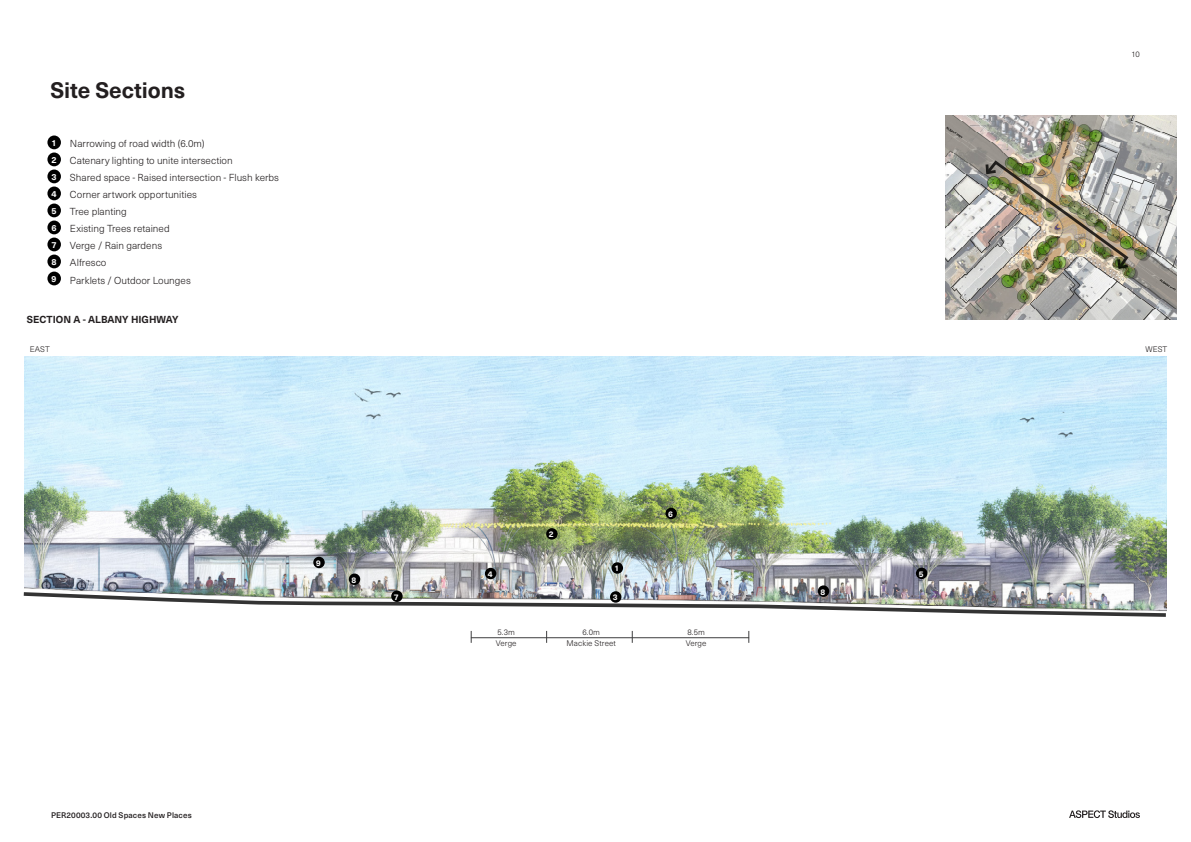
<style>
.page{position:relative;width:1191px;height:842px;background:#fff}
.page>*{position:absolute;margin:0;border:0;box-sizing:border-box;transform-origin:0 0}
.H1_NO_Numbered{font:700 22px "Neue Haas Unica Pro";letter-spacing:-.005em;color:#231f20}
.t1{font:300 10px "Neue Haas Unica Pro";color:#231f20}
.B1_Body_Copy{font:700 10px "Neue Haas Unica Pro";color:#231f20}
.t2{font:700 8.6px "Neue Haas Unica Pro";color:#fff}
.t3{font:700 8.1px "Neue Haas Unica Pro";color:#fff}
.B1_Body_Copy-2{font:300 8px "Neue Haas Unica Pro";letter-spacing:.01em;color:#231f20}
.t4{font:500 8px "Neue Haas Unica Pro";letter-spacing:.015em;color:#231f20}
</style>
<div class="page">
<img style="left:945px;top:115px;width:231px;height:205px">
<svg style="left:1069px;top:810px;width:71px;height:8px"></svg>
<img style="left:24px;top:356px;width:1142px;height:287px">
<hr style="left:471px;top:637px;width:278px;height:1px;background:#3e3e3f">
<svg style="left:471px;top:631px;width:1px;height:12px"></svg>
<svg style="left:748px;top:631px;width:1px;height:12px"></svg>
<div style="left:611px;top:562px;width:12px;height:12px;background:#000;border-radius:50%"></div>
<div style="left:485px;top:568px;width:11px;height:11px;background:#000;border-radius:50%"></div>
<div style="left:916px;top:568px;width:11px;height:11px;background:#000;border-radius:50%"></div>
<div style="left:665px;top:508px;width:12px;height:11px;background:#000;border-radius:50%"></div>
<div style="left:818px;top:585px;width:11px;height:12px;background:#000;border-radius:50%"></div>
<div style="left:349px;top:573px;width:11px;height:12px;background:#000;border-radius:50%"></div>
<div style="left:313px;top:557px;width:12px;height:11px;background:#000;border-radius:50%"></div>
<div style="left:546px;top:528px;width:11px;height:12px;background:#000;border-radius:50%"></div>
<div style="left:47px;top:135px;width:14px;height:14px;background:#000;border-radius:50%"></div>
<div style="left:47px;top:153px;width:14px;height:13px;background:#000;border-radius:50%"></div>
<div style="left:47px;top:170px;width:14px;height:13px;background:#000;border-radius:50%"></div>
<div style="left:47px;top:187px;width:14px;height:13px;background:#000;border-radius:50%"></div>
<div style="left:47px;top:204px;width:14px;height:13px;background:#000;border-radius:50%"></div>
<div style="left:47px;top:221px;width:14px;height:13px;background:#000;border-radius:50%"></div>
<div style="left:47px;top:238px;width:14px;height:13px;background:#000;border-radius:50%"></div>
<div style="left:47px;top:255px;width:14px;height:13px;background:#000;border-radius:50%"></div>
<div style="left:47px;top:272px;width:14px;height:13px;background:#000;border-radius:50%"></div>
<img style="left:983px;top:159px;width:148px;height:111px">
<img style="left:23px;top:591px;width:1143px;height:27px">
<p class="H1_NO_Numbered" style="left:50px;top:76px;width:136px">Site Sections</p>
<p class="t1" style="left:52px;top:138px;width:154px">• Narrowing of road width (6.0m)</p>
<p class="t1" style="left:52px;top:155px;width:182px">• Catenary lighting to unite intersection</p>
<p class="t1" style="left:52px;top:172px;width:229px">• Shared space - Raised intersection - Flush kerbs</p>
<p class="t1" style="left:52px;top:189px;width:146px">• Corner artwork opportunities</p>
<p class="t1" style="left:52px;top:206px;width:76px">• Tree planting</p>
<p class="t1" style="left:52px;top:223px;width:119px">• Existing Trees retained</p>
<p class="t1" style="left:52px;top:240px;width:112px">• Verge / Rain gardens</p>
<p class="t1" style="left:52px;top:257px;width:56px">• Alfresco</p>
<p class="t1" style="left:52px;top:274px;width:140px">• Parklets / Outdoor Lounges</p>
<p class="t2" style="left:51px;top:138px;width:7px">1</p>
<p class="t2" style="left:51px;top:155px;width:7px">2</p>
<p class="t2" style="left:51px;top:172px;width:7px">3</p>
<p class="t2" style="left:51px;top:189px;width:7px">4</p>
<p class="t2" style="left:51px;top:206px;width:7px">5</p>
<p class="t2" style="left:51px;top:223px;width:7px">6</p>
<p class="t2" style="left:51px;top:240px;width:7px">7</p>
<p class="t2" style="left:51px;top:257px;width:7px">8</p>
<p class="t2" style="left:51px;top:274px;width:7px">9</p>
<p class="B1_Body_Copy-2" style="left:1131px;top:49px;width:10px">10</p>
<p class="B1_Body_Copy" style="left:27px;top:313px;width:153px">SECTION A - ALBANY HIGHWAY</p>
<p class="B1_Body_Copy-2" style="left:30px;top:344px;width:22px">EAST</p>
<p class="B1_Body_Copy-2" style="left:1145px;top:344px;width:23px">WEST</p>
<p class="t4" style="left:51px;top:810px;width:142px">PER20003.00 Old Spaces New Places</p>
<p class="t3" style="left:316px;top:558px;width:6px">9</p>
<p class="t3" style="left:351px;top:575px;width:6px">8</p>
<p class="t3" style="left:394px;top:592px;width:6px">7</p>
<p class="t3" style="left:549px;top:529px;width:6px">2</p>
<p class="t3" style="left:668px;top:509px;width:6px">6</p>
<p class="t3" style="left:614px;top:563px;width:6px">1</p>
<p class="t3" style="left:487px;top:569px;width:6px">4</p>
<p class="t3" style="left:918px;top:569px;width:6px">5</p>
<p class="B1_Body_Copy-2" style="left:497px;top:627px;width:19px">5.3m</p>
<p class="B1_Body_Copy-2" style="left:496px;top:639px;width:22px">Verge</p>
<p class="t3" style="left:613px;top:592px;width:6px">3</p>
<p class="B1_Body_Copy-2" style="left:582px;top:627px;width:19px">6.0m</p>
<p class="B1_Body_Copy-2" style="left:566px;top:639px;width:51px">Mackie Street</p>
<p class="B1_Body_Copy-2" style="left:687px;top:627px;width:19px">8.5m</p>
<p class="B1_Body_Copy-2" style="left:685px;top:639px;width:22px">Verge</p>
<p class="t3" style="left:820px;top:587px;width:6px">8</p>
</div>
